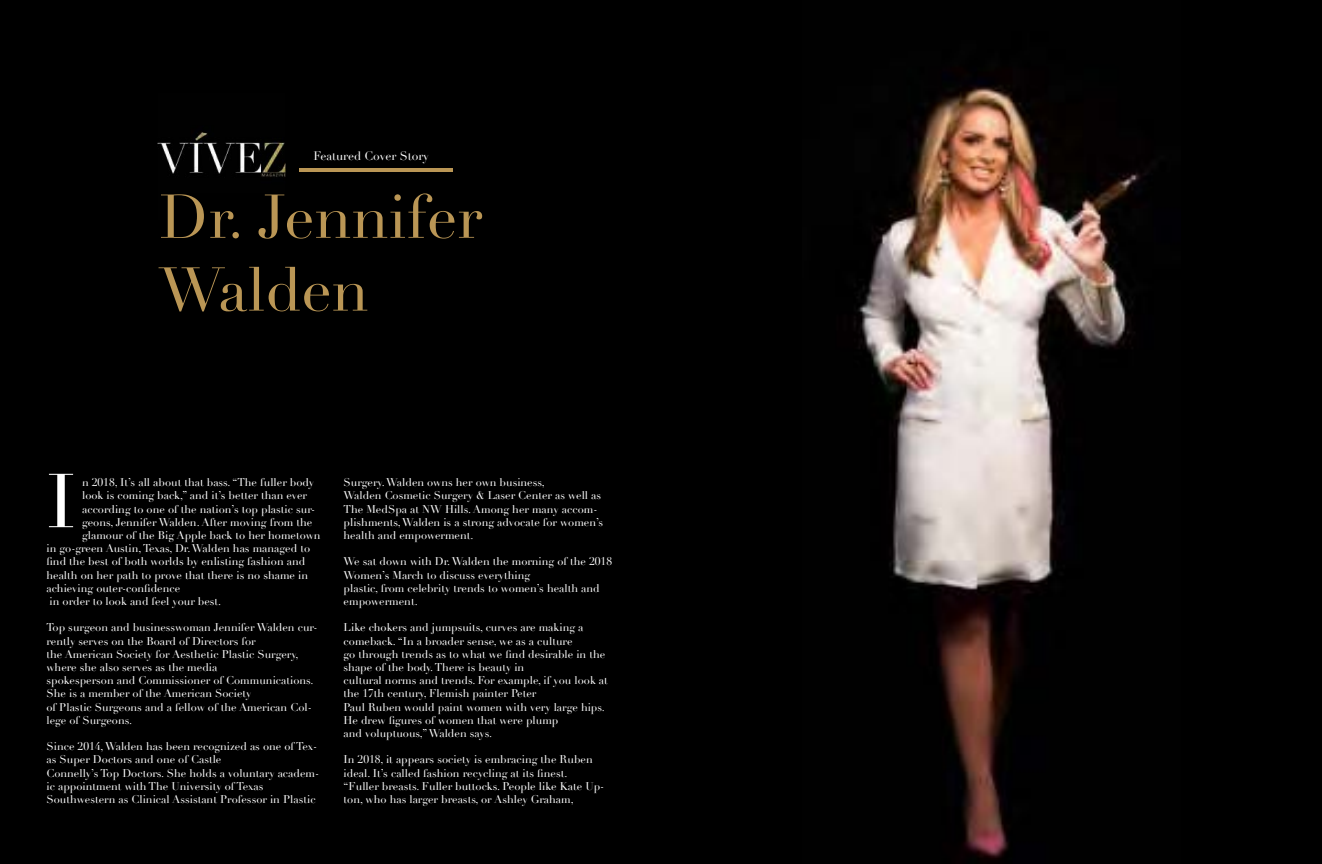
<style>
.page{position:relative;width:1322px;height:864px;background:#000}
.page>*{position:absolute;margin:0;border:0;box-sizing:border-box;transform-origin:0 0}
.t1{font:153.3px "Didot";color:#ba9655}
.t2{font:75px "Didot";color:#fff}
.t3{font:60.7px/72.8px "Didot";color:#ba9655}
.t4{font:12px "Didot";color:#fff}
.t5{font:11px/13.2px "Didot";color:#fff}
</style>
<div class="page">
<img style="left:853px;top:75px;width:296px;height:785px">
<img style="left:157px;top:132px;width:129px;height:45px">
<img style="left:161px;top:194px;width:124px;height:27px">
<p class="t4" style="left:314px;top:149px;width:117px">Featured Cover Story</p>
<h3 class="t3" style="left:159px;top:182px;width:324px">Dr. Jennifer<br>Walden</h3>
<h1 class="t1" style="left:482px;top:153px;width:36px;rotate:90deg">|</h1>
<h2 class="t2" style="left:46px;top:456px;width:31px">I</h2>
<p class="t5" style="left:82px;top:476px;width:234px">n 2018, It’s all about that bass. “The fuller body</p>
<p class="t5" style="left:82px;top:489px;width:226px">look is coming back,” and it’s better than ever</p>
<p class="t5" style="left:82px;top:502px;width:235px">according to one of the nation’s top plastic sur-</p>
<p class="t5" style="left:82px;top:516px;width:232px">geons, Jennifer Walden. After moving from the</p>
<p class="t5" style="left:82px;top:529px;width:240px">glamour of the Big Apple back to her hometown</p>
<p class="t5" style="left:46px;top:542px;width:265px">in go-green Austin, Texas, Dr. Walden has managed to</p>
<p class="t5" style="left:46px;top:555px;width:260px">find the best of both worlds by enlisting fashion and</p>
<p class="t5" style="left:46px;top:568px;width:263px">health on her path to prove that there is no shame in</p>
<p class="t5" style="left:46px;top:582px;width:135px">achieving outer-confidence</p>
<p class="t5" style="left:50px;top:595px;width:173px">in order to look and feel your best.</p>
<p class="t5" style="left:46px;top:621px;width:273px">Top surgeon and businesswoman Jennifer Walden cur&shy;rently serves on the Board of Directors for<br>the American Society for Aesthetic Plastic Surgery, where she also serves as the media<br>spokesperson and Commissioner of Communications.<br>She is a member of the American Society<br>of Plastic Surgeons and a fellow of the American Col&shy;lege of Surgeons.</p>
<p class="t5" style="left:46px;top:740px;width:274px">Since 2014, Walden has been recognized as one of Tex&shy;as Super Doctors and one of Castle<br>Connelly’s Top Doctors. She holds a voluntary academ&shy;ic appointment with The University of Texas Southwestern as Clinical Assistant Professor in Plastic</p>
<p class="t5" style="left:344px;top:476px;width:261px">Surgery. Walden owns her own business,<br>Walden Cosmetic Surgery &amp; Laser Center as well as The MedSpa at NW Hills. Among her many accom&shy;plishments, Walden is a strong advocate for women’s health and empowerment.</p>
<p class="t5" style="left:344px;top:555px;width:270px">We sat down with Dr. Walden the morning of the 2018<br>Women’s March to discuss everything<br>plastic, from celebrity trends to women’s health and empowerment.</p>
<p class="t5" style="left:344px;top:621px;width:266px">Like chokers and jumpsuits, curves are making a comeback. “In a broader sense, we as a culture<br>go through trends as to what we find desirable in the shape of the body. There is beauty in<br>cultural norms and trends. For example, if you look at the 17th century, Flemish painter Peter<br>Paul Ruben would paint women with very large hips.<br>He drew figures of women that were plump<br>and voluptuous,” Walden says.</p>
<p class="t5" style="left:344px;top:753px;width:262px">In 2018, it appears society is embracing the Ruben ideal. It’s called fashion recycling at its finest. “Fuller breasts. Fuller buttocks. People like Kate Up&shy;ton, who has larger breasts, or Ashley Graham,</p>
</div>
